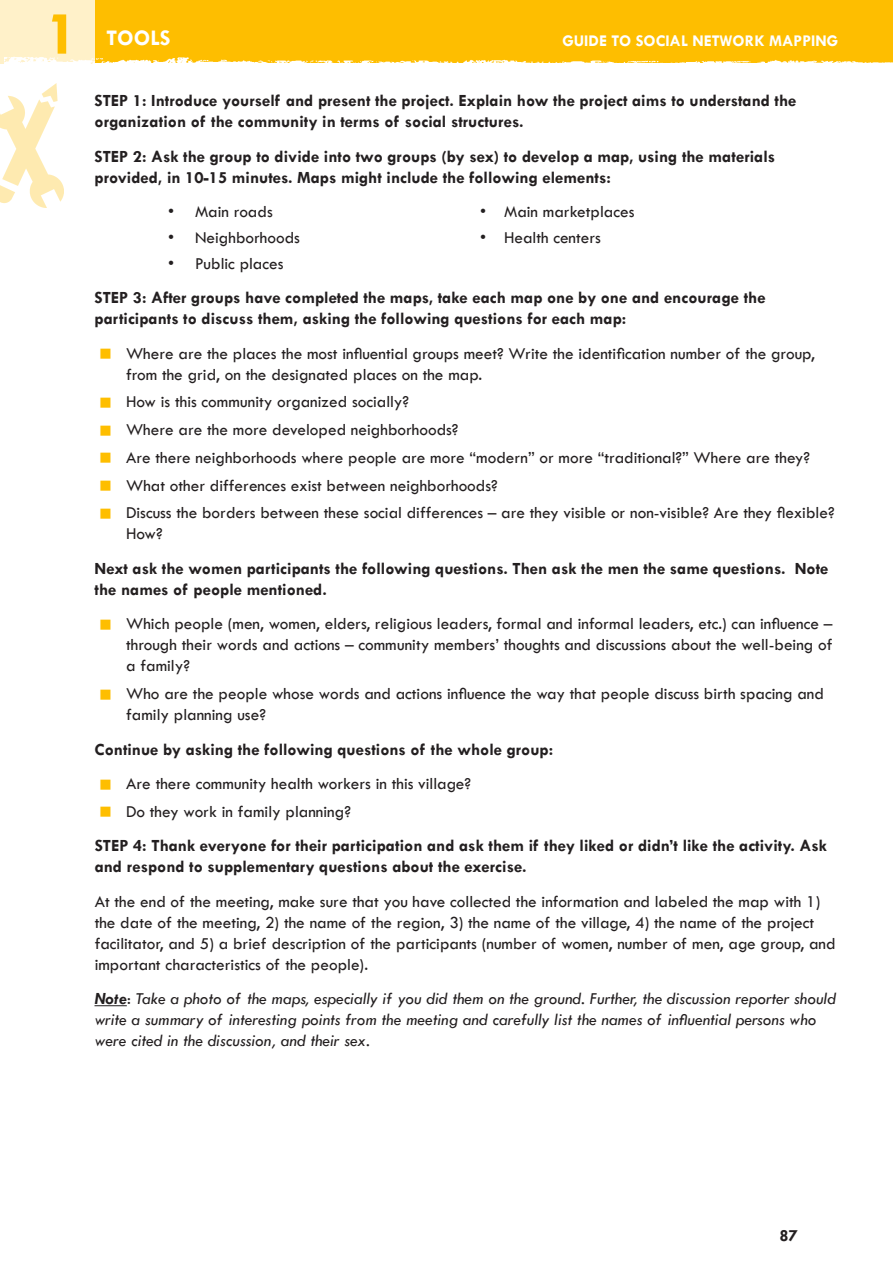
<style>
.page{position:relative;width:893px;height:1263px;background:#fff}
.page>*{position:absolute;margin:0;border:0;box-sizing:border-box;transform-origin:0 0}
.t1{font:700 63px "Tw Cen";color:#febe00}
.t2{font:700 22.5px "Tw Cen";color:#fff}
.t3{font:17.25px/21px "Tw Cen";color:#231f20}
.t4{font:700 17.25px/21px "Tw Cen";color:#231f20}
.t5{font:italic 17.25px/21px "Tw Cen";color:#231f20}
.t6{font:700 16.5px "Tw Cen";color:#fff}
.s1{color:#febe00}
.s2{font-weight:400}
.s3{font-weight:700}
.s4{font-style:normal}
</style>
<div class="page">
<div style="left:0;top:0;width:893px;height:63px;background:#febe00"></div>
<div style="left:0;top:0;width:94px;height:64px;background:#fff1c9"></div>
<img style="left:0;top:83px;width:63px;height:125px">
<hr style="left:94px;top:1005px;width:33px;height:1px;background:#231f20">
<h1 class="t1" style="left:45px;top:-4px;width:35px">1</h1>
<h2 class="t2" style="left:106px;top:24px;width:66px">TOOLS</h2>
<p class="t6" style="left:562px;top:31px;width:277px">GUIDE TO SOCIAL NETWORK MAPPING</p>
<p class="t4" style="left:94px;top:90px;width:703px">STEP 1: Introduce yourself and present the project. Explain how the project aims to understand the organization of the community in terms of social structures.</p>
<p class="t4" style="left:94px;top:145px;width:682px">STEP 2: Ask the group to divide into two groups (by sex) to develop a map, using the materials provided, in 10-15 minutes. Maps might include the following elements:</p>
<p class="t3" style="left:168px;top:201px;width:106px">• Main roads</p>
<p class="t3" style="left:480px;top:201px;width:156px">• Main marketplaces</p>
<p class="t3" style="left:168px;top:227px;width:133px">• Neighborhoods</p>
<p class="t3" style="left:480px;top:227px;width:122px">• Health centers</p>
<p class="t3" style="left:168px;top:253px;width:117px">• Public places</p>
<p class="t4" style="left:94px;top:287px;width:673px">STEP 3: After groups have completed the maps, take each map one by one and encourage the participants to discuss them, asking the following questions for each map:</p>
<p class="t3" style="left:126px;top:343px;width:690px;text-indent:-27px"><span class="s1">■</span> Where are the places the most influential groups meet? Write the identification number of the group, from the grid, on the designated places on the map.</p>
<p class="t3" style="left:99px;top:391px;width:312px"><span class="s1">■</span> How is this community organized socially?</p>
<p class="t3" style="left:99px;top:419px;width:361px"><span class="s1">■</span> Where are the more developed neighborhoods?</p>
<p class="t3" style="left:99px;top:447px;width:713px"><span class="s1">■</span> Are there neighborhoods where people are more “modern” or more “traditional?” Where are they?</p>
<p class="t3" style="left:99px;top:475px;width:400px"><span class="s1">■</span> What other differences exist between neighborhoods?</p>
<p class="t3" style="left:126px;top:502px;width:710px;text-indent:-27px"><span class="s1">■</span> Discuss the borders between these social differences – are they visible or non-visible? Are they flexible?<br>How?</p>
<p class="t4" style="left:95px;top:557px;width:735px">Next ask the women participants the following questions. Then ask the men the same questions. Note the names of people mentioned.</p>
<p class="t3" style="left:126px;top:613px;width:708px;text-align:justify;text-indent:-27px"><span class="s1">■</span> Which people (men, women, elders, religious leaders, formal and informal leaders, etc.) can influence – through their words and actions – community members’ thoughts and discussions about the well-being of a family?</p>
<p class="t3" style="left:126px;top:683px;width:699px;text-indent:-27px"><span class="s1">■</span> Who are the people whose words and actions influence the way that people discuss birth spacing and family planning use?</p>
<p class="t4" style="left:95px;top:738px;width:460px">Continue by asking the following questions of the whole group:</p>
<p class="t3" style="left:99px;top:773px;width:374px"><span class="s1">■</span> Are there community health workers in this village?</p>
<p class="t4" style="left:95px;top:794px;width:734px;line-height:34.5px"><span class="s1">■</span> <span class="s2">Do they work in family planning?<br></span>STEP 4: Thank everyone for their participation and ask them if they liked or didn’t like the activity. Ask</p>
<p class="t4" style="left:95px;top:856px;width:434px">and respond to supplementary questions about the exercise.</p>
<p class="t3" style="left:95px;top:891px;width:742px">At the end of the meeting, make sure that you have collected the information and labeled the map with 1) the date of the meeting, 2) the name of the region, 3) the name of the village, 4) the name of the project facilitator, and 5) a brief description of the participants (number of women, number of men, age group, and important characteristics of the people).</p>
<p class="t5" style="left:95px;top:988px;width:743px"><span class="s3">Note</span><span class="s4">:</span> Take a photo of the maps, especially if you did them on the ground. Further, the discussion reporter should write a summary of interesting points from the meeting and carefully list the names of influential persons who were cited in the discussion, and their sex.</p>
<p class="t4" style="left:780px;top:1225px;width:20px">87</p>
</div>
